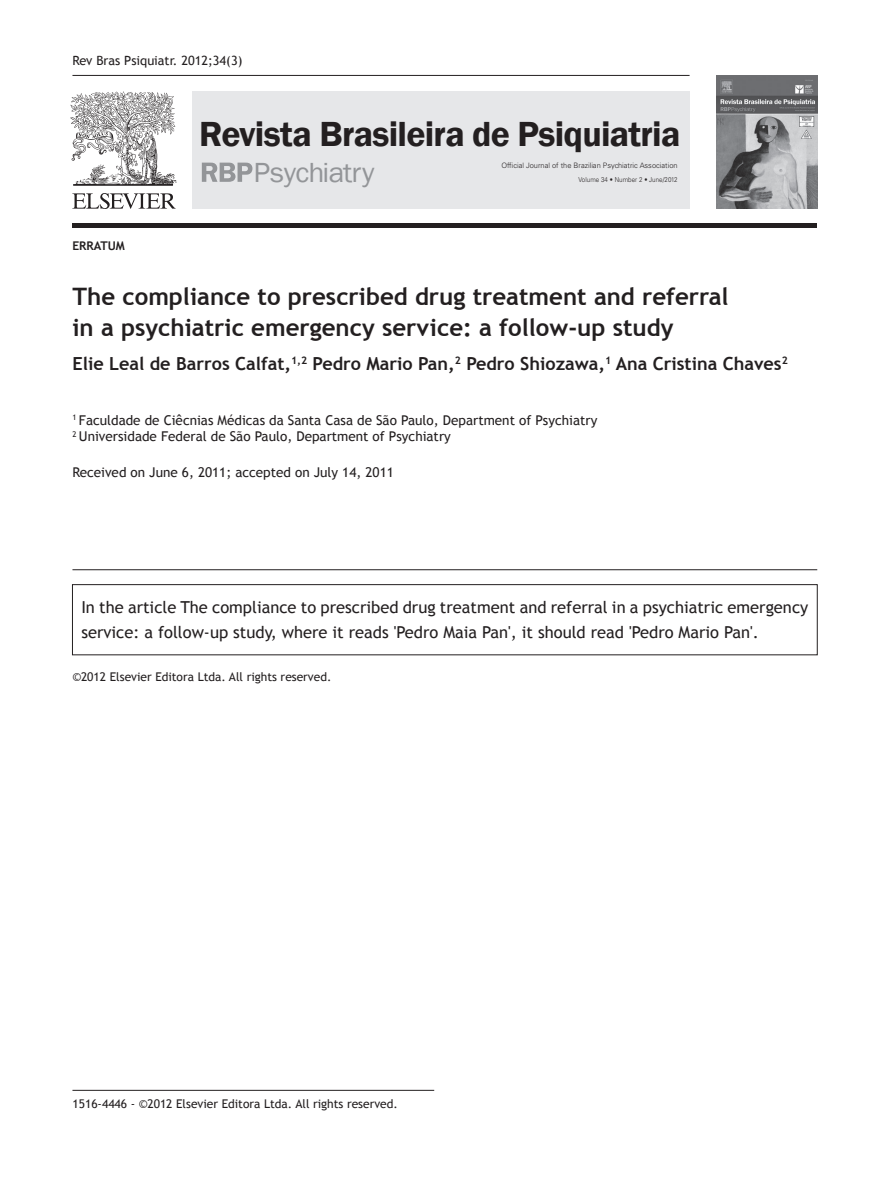
<style>
.page{position:relative;width:894px;height:1193px;background:#fff}
.page>*{position:absolute;margin:0;border:0;box-sizing:border-box;transform-origin:0 0}
.t1{font:600 35.85px "Franklin Gothic";letter-spacing:-.02em;color:#231f20}
.t2{font:28.35px "Franklin Gothic";letter-spacing:-.02em;color:#939598;scale:1.05 1}
.t3{font:700 24px/31.5px "Trebuchet MS";color:#231f20}
.t4{font:700 18px "Trebuchet MS";color:#231f20}
.t5{font:16.5px/24.8px "Trebuchet MS";color:#231f20}
.t6{font:13.5px/16.2px "Trebuchet MS";color:#231f20}
.t7{font:12.75px "Trebuchet MS";color:#231f20}
.t8{font:12px "Trebuchet MS";color:#231f20}
.t9{font:700 12px "Trebuchet MS";color:#231f20}
.t10{font:300 7.35px "Univers LT Std";color:#231f20}
.t11{font:300 6.9px "Univers LT Std";letter-spacing:.01em;color:#231f20;scale:.9 1}
</style>
<div class="page">
<hr style="left:72px;top:75px;width:617px;height:1px;background:#231f20">
<div style="left:72px;top:223px;width:744px;height:5px;background:#231f20"></div>
<svg style="left:70px;top:91px;width:106px;height:118px"></svg>
<img style="left:716px;top:75px;width:100px;height:134px">
<div style="left:191px;top:91px;width:498px;height:118px;background:#e6e7e9"></div>
<svg style="left:202px;top:163px;width:50px;height:19px"></svg>
<hr style="left:72px;top:1089px;width:362px;height:1px;background:#231f20">
<div style="left:72px;top:584px;width:745px;height:71px;border:1px solid #231f20"></div>
<hr style="left:72px;top:569px;width:744px;height:1px;background:#231f20">
<p class="t7" style="left:72px;top:53px;width:171px">Rev Bras Psiquiatr. 2012;34(3)</p>
<h1 class="t1" style="left:199px;top:112px;width:482px">Revista Brasileira de Psiquiatria</h1>
<p class="t9" style="left:72px;top:238px;width:54px">ERRATUM</p>
<h2 class="t2" style="left:253px;top:155px;width:117px">Psychiatry</h2>
<p class="t10" style="left:501px;top:161px;width:178px">Official Journal of the Brazilian Psychiatric Association</p>
<p class="t11" style="left:578px;top:175px;width:111px">Volume 34 • Number 2 • June/2012</p>
<h3 class="t3" style="left:72px;top:280px;width:657px">The compliance to prescribed drug treatment and referral in a psychiatric emergency service: a follow-up study</h3>
<h3 class="t4" style="left:72px;top:353px;width:716px">Elie Leal de Barros Calfat,<sup>1,2</sup> Pedro Mario Pan,<sup>2</sup> Pedro Shiozawa,<sup>1</sup> Ana Cristina Chaves<sup>2</sup></h3>
<p class="t6" style="left:72px;top:412px;width:526px"><sup>1</sup> Faculdade de Ciêcnias Médicas da Santa Casa de São Paulo, Department of Psychiatry<br><sup>2</sup> Universidade Federal de São Paulo, Department of Psychiatry</p>
<p class="t6" style="left:72px;top:464px;width:323px">Received on June 6, 2011; accepted on July 14, 2011</p>
<p class="t5" style="left:81px;top:595px;width:728px">In the article The compliance to prescribed drug treatment and referral in a psychiatric emergency service: a follow-up study, where it reads 'Pedro Maia Pan', it should read 'Pedro Mario Pan'.</p>
<p class="t8" style="left:72px;top:669px;width:260px">©2012 Elsevier Editora Ltda. All rights reserved.</p>
<p class="t8" style="left:72px;top:1096px;width:327px">1516-4446 - ©2012 Elsevier Editora Ltda. All rights reserved.</p>
</div>
